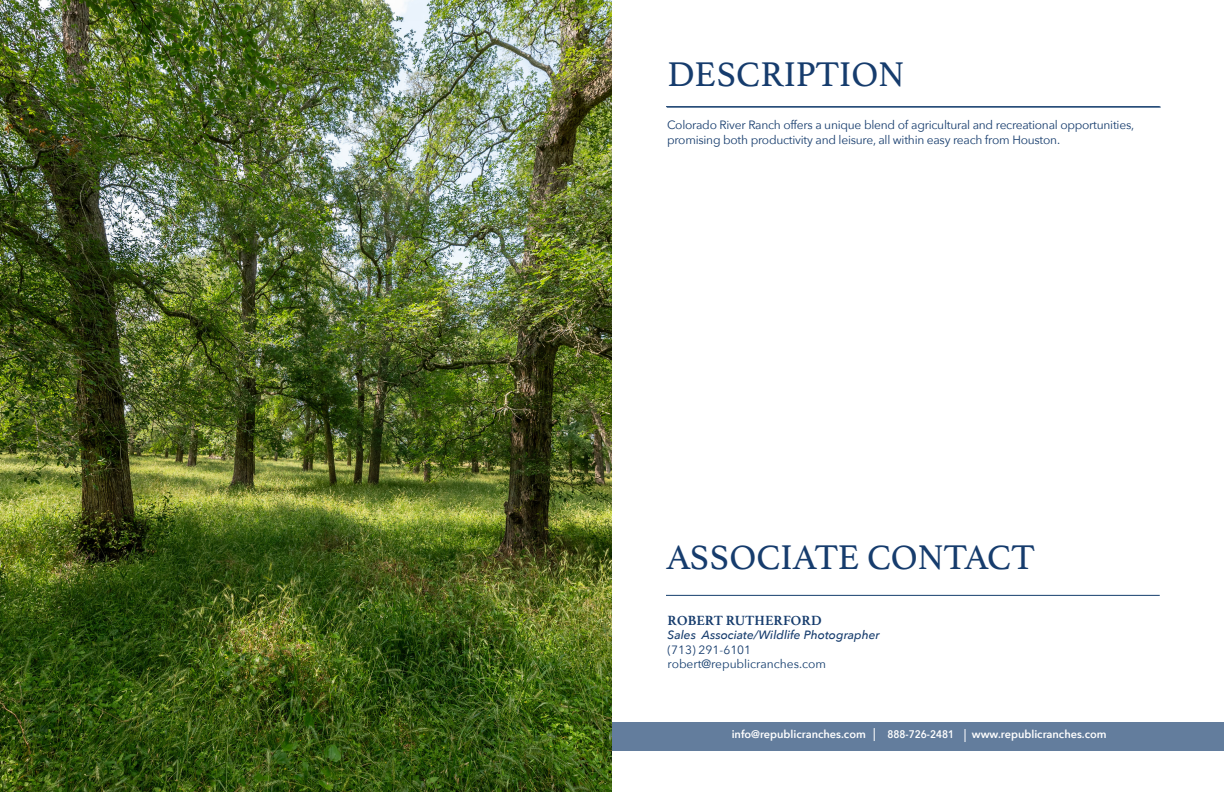
<style>
.page{position:relative;width:1224px;height:792px;background:#fff}
.page>*{position:absolute;margin:0;border:0;box-sizing:border-box;transform-origin:0 0}
.t1{font:36px "Athelas";color:#163c6d}
.t2{font:700 14px "Athelas";color:#163c6d}
.t3{font:12px/14.4px "Avenir Next";letter-spacing:-.02em;color:#163c6d}
.t4{font:italic 500 12px "Avenir Next";color:#163c6d}
.t5{font:12px "Avenir Next";color:#133c6d}
.t6{font:12px "Avenir Next";color:#163c6d}
.t7{font:600 11px "Avenir Next";color:#fff}
.t8{font:600 11px "Avenir Next";color:#fff;scale:.9 1}
</style>
<div class="page">
<img style="left:0;top:0;width:612px;height:792px">
<div style="left:612px;top:722px;width:612px;height:29px;background:#637d9d"></div>
<hr style="left:666px;top:595px;width:494px;height:1px;background:#143d6d">
<svg style="left:874px;top:728px;width:1px;height:13px"></svg>
<svg style="left:965px;top:729px;width:1px;height:13px"></svg>
<hr style="left:667px;top:107px;width:494px;height:1px;background:#143d6d">
<hr style="left:666px;top:106px;width:494px;height:1px;background:#143d6d">
<p class="t1" style="left:667px;top:46px;width:239px">DESCRIPTION</p>
<p class="t3" style="left:667px;top:117px;width:469px">Colorado River Ranch offers a unique blend of agricultural and recreational opportunities, promising both productivity and leisure, all within easy reach from Houston.</p>
<p class="t1" style="left:666px;top:528px;width:370px">ASSOCIATE CONTACT</p>
<p class="t2" style="left:668px;top:609px;width:156px">ROBERT RUTHERFORD</p>
<p class="t4" style="left:668px;top:625px;width:214px">Sales Associate/Wildlife Photographer</p>
<p class="t6" style="left:668px;top:639px;width:85px">(713) 291-6101</p>
<p class="t5" style="left:668px;top:654px;width:160px">robert@republicranches.com</p>
<p class="t7" style="left:732px;top:725px;width:136px">info@republicranches.com</p>
<p class="t8" style="left:888px;top:725px;width:76px">888-726-2481</p>
<p class="t7" style="left:972px;top:725px;width:136px">www.republicranches.com</p>
</div>
